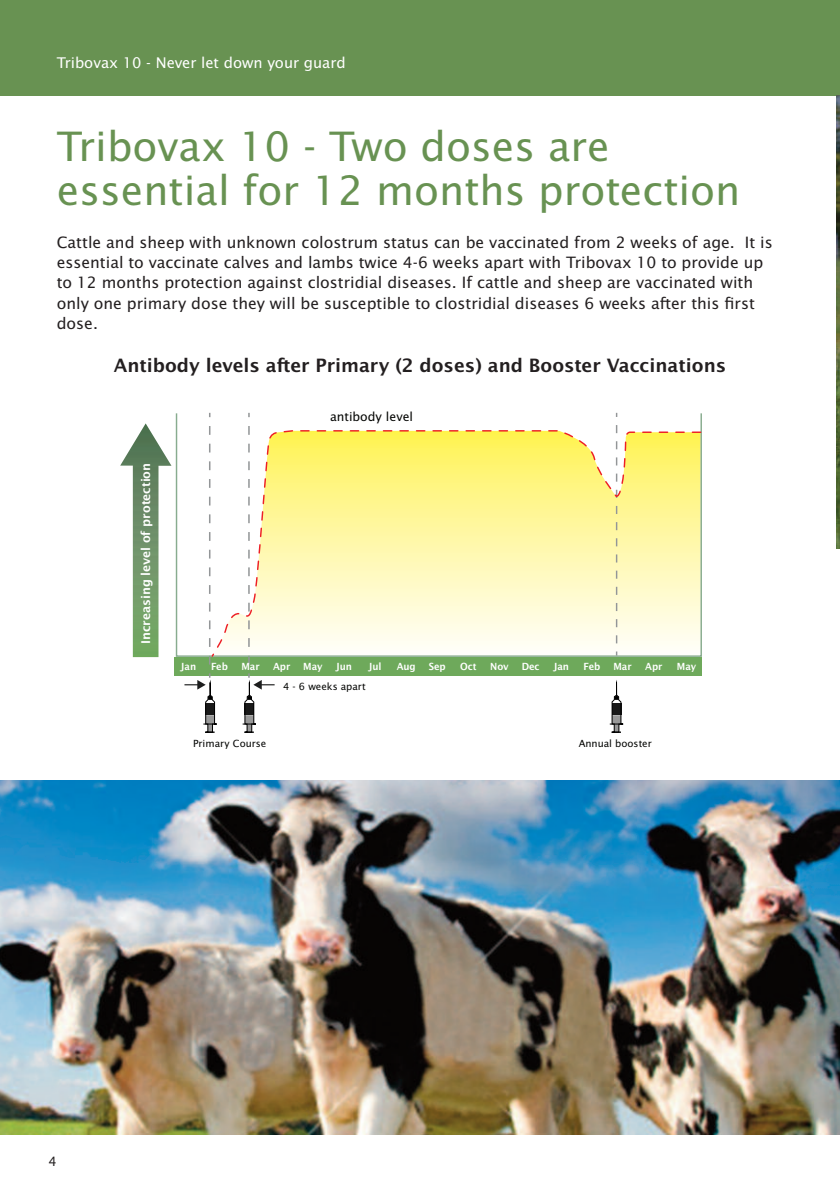
<style>
.page{position:relative;width:840px;height:1191px;background:#fff}
.page>*{position:absolute;margin:0;border:0;box-sizing:border-box;transform-origin:0 0}
.t1{font:44px/44px "Lucida Sans AK";color:#689252}
.t2{font:600 20px "Lucida Sans AK";color:#231f20}
.t3{font:17px/20.4px "Lucida Sans AK";color:#231f20}
.t4{font:16px "Lucida Sans AK";color:#fff}
.t5{font:14px "Lucida Sans AK";color:#231f20}
.t6{font:13.4px "Lucida Sans AK";color:#040503}
.t7{font:600 13px "Lucida Sans AK";color:#fff}
.t8{font:600 10.6px "Lucida Sans AK";color:#fff;scale:.95 1}
.t9{font:10.6px "Lucida Sans AK";color:#040503}
</style>
<div class="page">
<div style="left:0;top:0;width:839px;height:95px;background:#689252"></div>
<img style="left:0;top:780px;width:839px;height:354px">
<img style="left:835px;top:95px;width:4px;height:453px">
<img style="left:120px;top:423px;width:51px;height:234px">
<div style="left:174px;top:657px;width:30px;height:19px;background:#6ea95b"></div>
<div style="left:203px;top:657px;width:32px;height:19px;background:#6ea95b"></div>
<div style="left:234px;top:657px;width:32px;height:19px;background:#6ea95b"></div>
<div style="left:265px;top:657px;width:32px;height:19px;background:#6ea95b"></div>
<div style="left:297px;top:657px;width:31px;height:19px;background:#6ea95b"></div>
<div style="left:328px;top:657px;width:31px;height:19px;background:#6ea95b"></div>
<div style="left:359px;top:657px;width:31px;height:19px;background:#6ea95b"></div>
<div style="left:390px;top:657px;width:32px;height:19px;background:#6ea95b"></div>
<div style="left:421px;top:657px;width:32px;height:19px;background:#6ea95b"></div>
<div style="left:452px;top:657px;width:32px;height:19px;background:#6ea95b"></div>
<div style="left:483px;top:657px;width:32px;height:19px;background:#6ea95b"></div>
<div style="left:514px;top:657px;width:32px;height:19px;background:#6ea95b"></div>
<div style="left:545px;top:657px;width:31px;height:19px;background:#6ea95b"></div>
<div style="left:575px;top:657px;width:32px;height:19px;background:#6ea95b"></div>
<div style="left:606px;top:657px;width:32px;height:19px;background:#6ea95b"></div>
<div style="left:638px;top:657px;width:31px;height:19px;background:#6ea95b"></div>
<div style="left:669px;top:657px;width:32px;height:19px;background:#6ea95b"></div>
<svg style="left:209px;top:414px;width:1px;height:250px"></svg>
<svg style="left:184px;top:673px;width:33px;height:60px"></svg>
<svg style="left:242px;top:426px;width:32px;height:307px"></svg>
<svg style="left:609px;top:682px;width:14px;height:51px"></svg>
<svg style="left:211px;top:429px;width:490px;height:228px"></svg>
<p class="t4" style="left:57px;top:57px;width:290px">Tribovax 10 - Never let down your guard</p>
<h1 class="t1" style="left:57px;top:127px;width:684px">Tribovax 10 - Two doses are essential for 12 months protection</h1>
<p class="t3" style="left:57px;top:233px;width:717px">Cattle and sheep with unknown colostrum status can be vaccinated from 2 weeks of age. It is essential to vaccinate calves and lambs twice 4-6 weeks apart with Tribovax 10 to provide up to 12 months protection against clostridial diseases. If cattle and sheep are vaccinated with only one primary dose they will be susceptible to clostridial diseases 6 weeks a﬇er this first dose.</p>
<p class="t2" style="left:114px;top:358px;width:613px">Antibody levels a﬇er Primary (2 doses) and Booster Vaccinations</p>
<p class="t7" style="left:141px;top:644px;width:183px;rotate:-90deg">Increasing level of protection</p>
<p class="t6" style="left:330px;top:411px;width:84px">antibody level</p>
<p class="t8" style="left:180px;top:662px;width:18px">Jan</p>
<p class="t8" style="left:211px;top:662px;width:19px">Feb</p>
<p class="t8" style="left:273px;top:662px;width:53px">Apr May</p>
<p class="t8" style="left:335px;top:662px;width:19px">Jun</p>
<p class="t8" style="left:368px;top:662px;width:15px">Jul</p>
<p class="t8" style="left:396px;top:662px;width:53px">Aug Sep</p>
<p class="t8" style="left:460px;top:662px;width:19px">Oct</p>
<p class="t8" style="left:490px;top:662px;width:53px">Nov Dec</p>
<p class="t8" style="left:553px;top:662px;width:18px">Jan</p>
<p class="t8" style="left:583px;top:662px;width:52px">Feb Mar</p>
<p class="t8" style="left:644px;top:662px;width:20px">Apr</p>
<p class="t8" style="left:676px;top:662px;width:22px">May</p>
<p class="t8" style="left:241px;top:662px;width:21px">Mar</p>
<p class="t9" style="left:283px;top:682px;width:84px">4 - 6 weeks apart</p>
<p class="t9" style="left:193px;top:739px;width:75px">Primary Course</p>
<p class="t9" style="left:578px;top:739px;width:74px">Annual booster</p>
<p class="t5" style="left:49px;top:1155px;width:10px">4</p>
</div>
